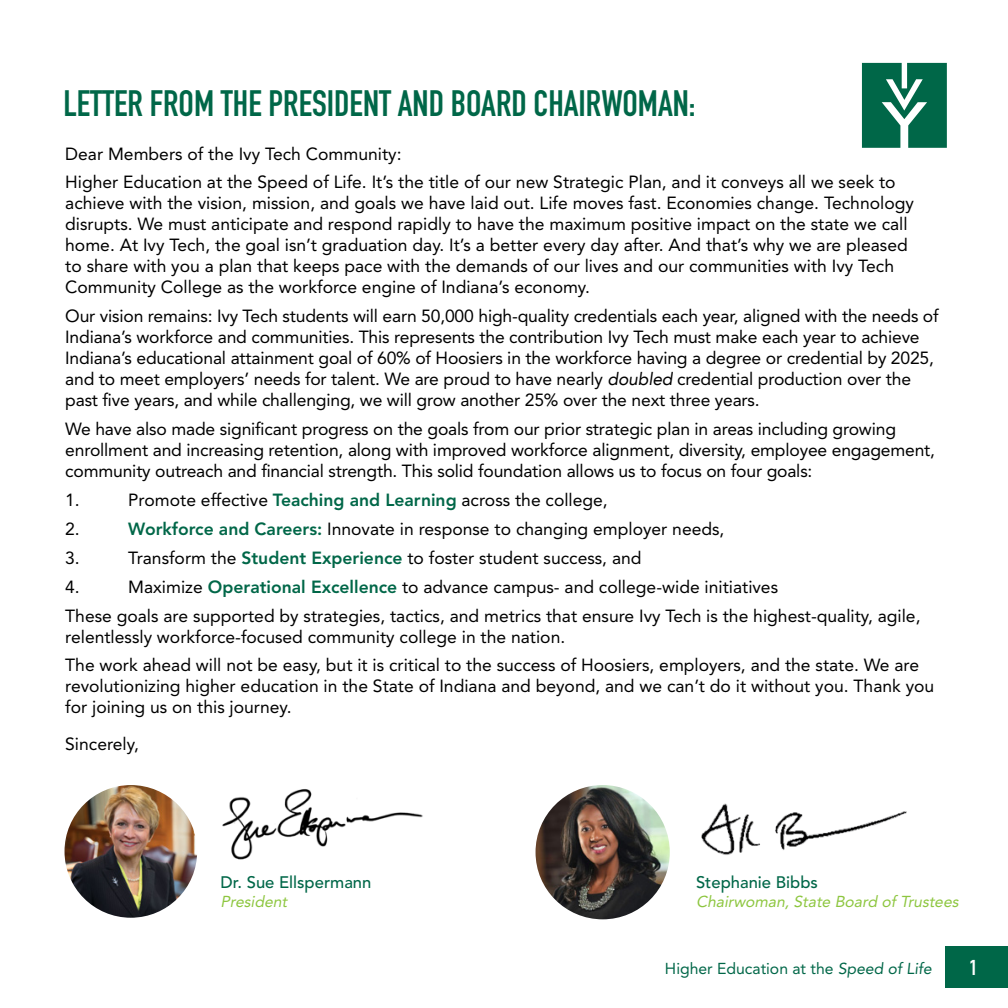
<style>
.page{position:relative;width:1008px;height:1008px;background:#fff}
.page>*{position:absolute;margin:0;border:0;box-sizing:border-box;transform-origin:0 0}
.t1{font:36.23px "DIN Engschrift LT Pro";color:#006748}
.t2{font:21.18px "DIN Engschrift LT Pro";color:#fff}
.t3{font:17.5px/21px "Avenir LT Std";color:#000}
.t4{font:500 16.62px "Avenir LT Std";color:#006748}
.t5{font:italic 15.75px "Avenir LT Std";color:#8dc63f}
.t6{font:15.75px "Avenir LT Std";color:#006748}
.s1{font-family:"Avenir LT";font-style:italic}
.s2{font-weight:800;color:#006748}
</style>
<div class="page">
<div style="left:945px;top:947px;width:63px;height:41px;background:#006748"></div>
<img style="left:222px;top:789px;width:201px;height:71px">
<img style="left:701px;top:803px;width:206px;height:52px">
<img style="left:65px;top:785px;width:132px;height:133px;border-radius:66px">
<img style="left:536px;top:785px;width:134px;height:134px;border-radius:67px">
<svg style="left:862px;top:63px;width:85px;height:85px;background:#257d62"></svg>
<h1 class="t1" style="left:63px;top:82px;width:634px">LETTER FROM THE PRESIDENT AND BOARD CHAIRWOMAN:</h1>
<p class="t3" style="left:65px;top:139px;width:832px;line-height:28.9px">Dear Members of the Ivy Tech Community:<br>Higher Education at the Speed of Life. It’s the title of our new Strategic Plan, and it conveys all we seek to</p>
<p class="t3" style="left:65px;top:193px;width:850px">achieve with the vision, mission, and goals we have laid out. Life moves fast. Economies change. Technology disrupts. We must anticipate and respond rapidly to have the maximum positive impact on the state we call home. At Ivy Tech, the goal isn’t graduation day. It’s a better every day after. And that’s why we are pleased to share with you a plan that keeps pace with the demands of our lives and our communities with Ivy Tech Community College as the workforce engine of Indiana’s economy.</p>
<p class="t3" style="left:65px;top:306px;width:875px">Our vision remains: Ivy Tech students will earn 50,000 high-quality credentials each year, aligned with the needs of Indiana’s workforce and communities. This represents the contribution Ivy Tech must make each year to achieve Indiana’s educational attainment goal of 60% of Hoosiers in the workforce having a degree or credential by 2025, and to meet employers’ needs for talent. We are proud to have nearly <span class="s1">doubled</span> credential production over the past five years, and while challenging, we will grow another 25% over the next three years.</p>
<p class="t3" style="left:65px;top:419px;width:871px">We have also made significant progress on the goals from our prior strategic plan in areas including growing enrollment and increasing retention, along with improved workforce alignment, diversity, employee engagement, community outreach and financial strength. This solid foundation allows us to focus on four goals:</p>
<p class="t3" style="left:65px;top:490px;width:16px">1.</p>
<p class="t3" style="left:128px;top:490px;width:481px">Promote effective <span class="s2">Teaching and Learning</span> across the college,</p>
<p class="t3" style="left:65px;top:519px;width:16px">2.</p>
<p class="t3" style="left:128px;top:519px;width:598px"><span class="s2">Workforce and Careers:</span> Innovate in response to changing employer needs,</p>
<p class="t3" style="left:65px;top:547px;width:16px">3.</p>
<p class="t3" style="left:128px;top:547px;width:515px">Transform the <span class="s2">Student Experience</span> to foster student success, and</p>
<p class="t3" style="left:65px;top:576px;width:16px">4.</p>
<p class="t3" style="left:65px;top:572px;width:857px;line-height:28.9px;text-indent:63px">Maximize <span class="s2">Operational Excellence</span> to advance campus- and college-wide initiatives<br>These goals are supported by strategies, tactics, and metrics that ensure Ivy Tech is the highest-quality, agile,</p>
<p class="t3" style="left:65px;top:622px;width:855px;line-height:28.9px">relentlessly workforce-focused community college in the nation.<br>The work ahead will not be easy, but it is critical to the success of Hoosiers, employers, and the state. We are</p>
<p class="t3" style="left:65px;top:676px;width:871px">revolutionizing higher education in the State of Indiana and beyond, and we can’t do it without you. Thank you for joining us on this journey.</p>
<p class="t3" style="left:65px;top:734px;width:75px">Sincerely,</p>
<p class="t4" style="left:221px;top:873px;width:152px">Dr. Sue Ellspermann</p>
<p class="t5" style="left:221px;top:892px;width:71px">President</p>
<p class="t4" style="left:696px;top:873px;width:123px">Stephanie Bibbs</p>
<p class="t5" style="left:696px;top:892px;width:267px">Chairwoman, State Board of Trustees</p>
<p class="t6" style="left:665px;top:959px;width:270px">Higher Education at the Speed of Life</p>
<p class="t2" style="left:969px;top:955px;width:9px">1</p>
</div>
